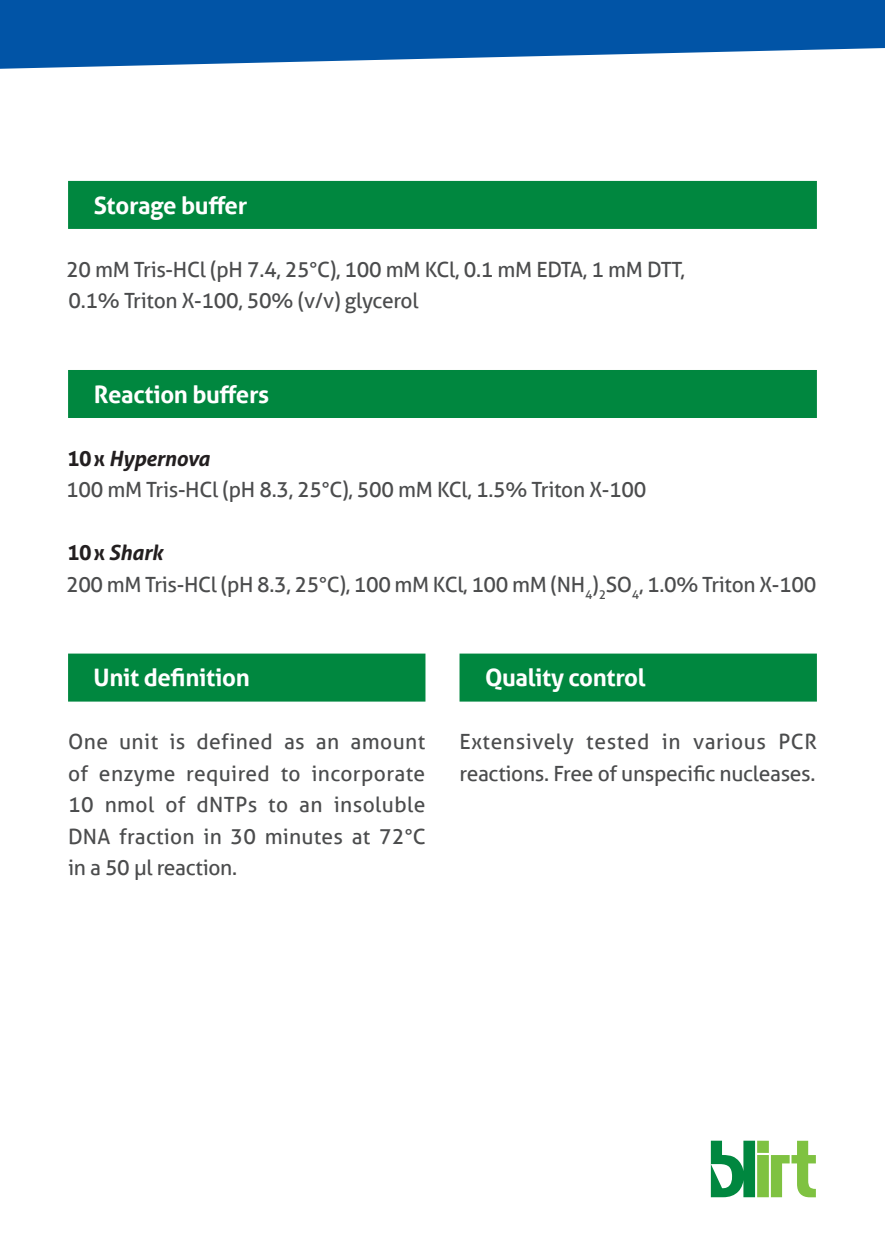
<style>
.page{position:relative;width:885px;height:1242px;background:#fff}
.page>*{position:absolute;margin:0;border:0;box-sizing:border-box;transform-origin:0 0}
.t1{font:700 24px "Aller";letter-spacing:-.015em;color:#fff}
.t2{font:21px/31.5px "Aller";letter-spacing:-.015em;color:#4b4c4d}
.t3{font:italic 700 21px "Aller";letter-spacing:-.015em;color:#231f20}
.s1{font-style:normal}
</style>
<div class="page">
<div style="left:68px;top:653px;width:357px;height:48px;background:#00873f"></div>
<div style="left:459px;top:653px;width:357px;height:48px;background:#00873f"></div>
<div style="left:68px;top:181px;width:748px;height:48px;background:#00873f"></div>
<div style="left:68px;top:370px;width:748px;height:48px;background:#00873f"></div>
<svg style="left:0;top:0;width:884px;height:69px;background:#276eb3"></svg>
<svg style="left:710px;top:1140px;width:45px;height:57px"></svg>
<div style="left:757px;top:1140px;width:11px;height:13px;background:#7fc241"></div>
<div style="left:757px;top:1155px;width:11px;height:42px;background:#7fc241"></div>
<svg style="left:770px;top:1140px;width:45px;height:57px"></svg>
<p class="t1" style="left:94px;top:190px;width:155px">Storage buffer</p>
<p class="t2" style="left:66px;top:253px;width:620px">20 mM Tris-HCl (pH 7.4, 25°C), 100 mM KCl, 0.1 mM EDTA, 1 mM DTT,<br>0.1% Triton X-100, 50% (v/v) glycerol</p>
<p class="t1" style="left:94px;top:379px;width:177px">Reaction buffers</p>
<p class="t3" style="left:67px;top:445px;width:144px"><span class="s1">10x</span> Hypernova</p>
<p class="t2" style="left:66px;top:474px;width:581px">100 mM Tris-HCl (pH 8.3, 25°C), 500 mM KCl, 1.5% Triton X-100</p>
<p class="t3" style="left:67px;top:539px;width:97px"><span class="s1">10x</span> Shark</p>
<p class="t2" style="left:66px;top:568px;width:751px">200 mM Tris-HCl (pH 8.3, 25°C), 100 mM KCl, 100 mM (NH<sub>4</sub>)<sub>2</sub>SO<sub>4</sub>, 1.0% Triton X-100</p>
<p class="t1" style="left:94px;top:663px;width:158px">Unit definition</p>
<p class="t2" style="left:68px;top:726px;width:359px;text-align:justify">One unit is defined as an amount of enzyme required to incorporate 10 nmol of dNTPs to an insoluble DNA fraction in 30 minutes at 72°C in a 50 μl reaction.</p>
<p class="t1" style="left:485px;top:663px;width:162px">Quality control</p>
<p class="t2" style="left:459px;top:726px;width:359px">Extensively tested in various PCR reactions. Free of unspecific nucleases.</p>
</div>
